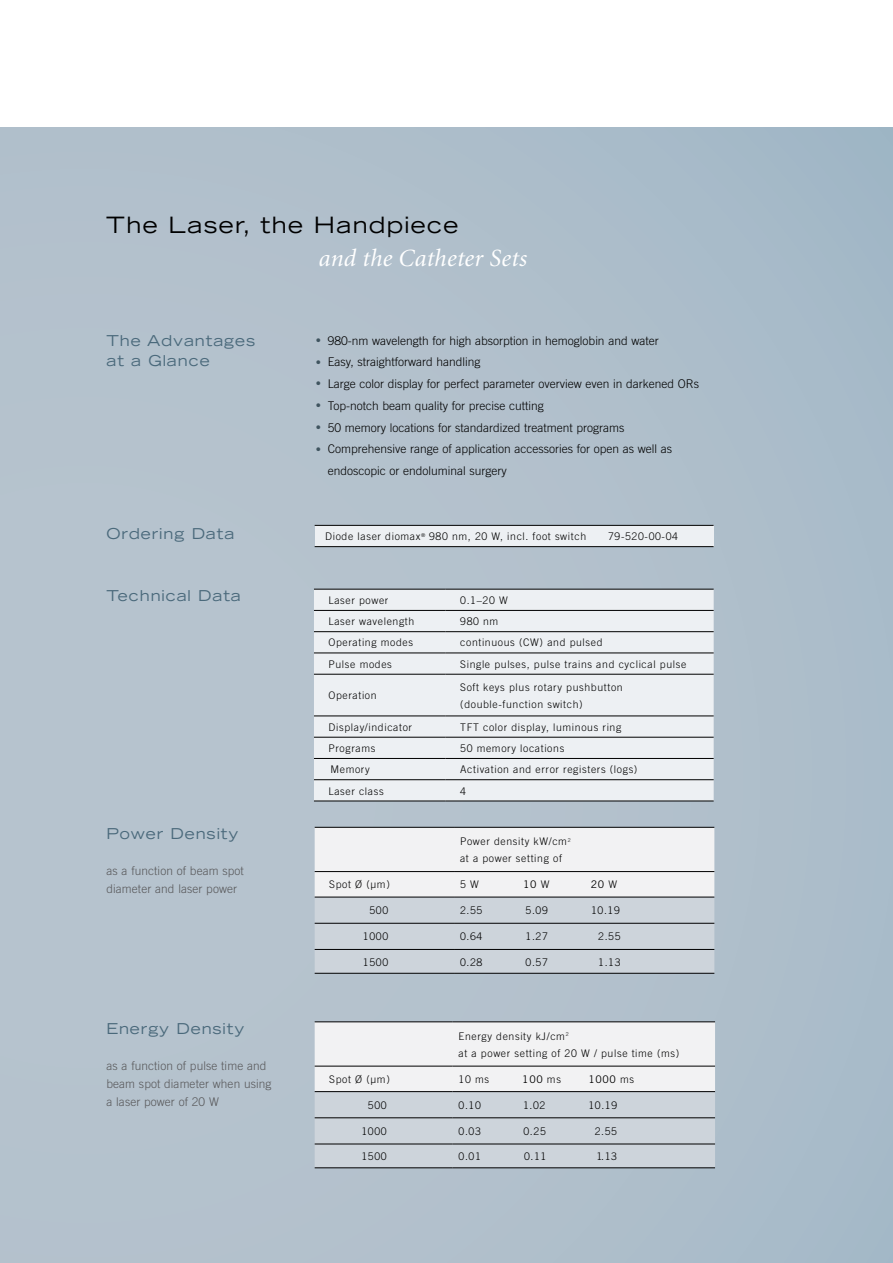
<style>
.page{position:relative;width:893px;height:1263px;background:#fff}
.page>*{position:absolute;margin:0;border:0;box-sizing:border-box;transform-origin:0 0}
.t1{font:italic 24.75px "Minion";letter-spacing:.01em;color:#fff}
.t2{font:expanded 22.5px "Trade Gothic LH";letter-spacing:.06em;color:#000}
.t3{font:expanded 15px/19.5px "Trade Gothic LH";letter-spacing:.06em;color:#4a697b}
.t4{font:300 12px/21.8px "Trade Gothic";color:#000}
.t5{font:300 12px/18px "Trade Gothic";letter-spacing:.01em;color:#58585a}
.t6{font:300 10.5px/17px "Trade Gothic";letter-spacing:.06em;color:#000}
.t7{font:10.5px "Trade Gothic";letter-spacing:.06em;color:#000}
.s1{font-size:10.5px;color:#3f545f}
.s2{font-weight:300}
</style>
<div class="page">
<div style="left:0;top:128px;width:893px;height:1135px;background:#b3c0cc"></div>
<hr style="left:892px;top:128px;width:1px;height:1135px;background:#00699c">
<div style="left:314px;top:590px;width:400px;height:211px;background:#edf0f3"></div>
<hr style="left:314px;top:589px;width:132px;height:1px;background:#000">
<hr style="left:446px;top:589px;width:268px;height:1px;background:#000">
<hr style="left:314px;top:610px;width:132px;height:1px;background:#000">
<hr style="left:446px;top:610px;width:268px;height:1px;background:#000">
<hr style="left:314px;top:631px;width:132px;height:1px;background:#000">
<hr style="left:446px;top:631px;width:268px;height:1px;background:#000">
<hr style="left:314px;top:653px;width:132px;height:1px;background:#000">
<hr style="left:446px;top:653px;width:268px;height:1px;background:#000">
<hr style="left:314px;top:674px;width:132px;height:1px;background:#000">
<hr style="left:446px;top:674px;width:268px;height:1px;background:#000">
<hr style="left:314px;top:716px;width:132px;height:1px;background:#000">
<hr style="left:446px;top:716px;width:268px;height:1px;background:#000">
<hr style="left:314px;top:737px;width:132px;height:1px;background:#000">
<hr style="left:446px;top:737px;width:268px;height:1px;background:#000">
<hr style="left:314px;top:758px;width:132px;height:1px;background:#000">
<hr style="left:446px;top:758px;width:268px;height:1px;background:#000">
<hr style="left:314px;top:779px;width:132px;height:1px;background:#000">
<hr style="left:446px;top:779px;width:268px;height:1px;background:#000">
<hr style="left:314px;top:801px;width:132px;height:1px;background:#000">
<hr style="left:446px;top:801px;width:268px;height:1px;background:#000">
<div style="left:315px;top:525px;width:399px;height:22px;background:#edf0f3"></div>
<hr style="left:315px;top:525px;width:399px;height:1px;background:#000">
<hr style="left:315px;top:546px;width:399px;height:1px;background:#000">
<svg style="left:315px;top:828px;width:399px;height:145px;background:#dde0e4"></svg>
<hr style="left:315px;top:827px;width:139px;height:1px;background:#000">
<hr style="left:454px;top:827px;width:260px;height:1px;background:#000">
<hr style="left:315px;top:871px;width:139px;height:1px;background:#000">
<hr style="left:454px;top:871px;width:260px;height:1px;background:#000">
<hr style="left:315px;top:897px;width:139px;height:1px;background:#000">
<hr style="left:454px;top:897px;width:260px;height:1px;background:#000">
<hr style="left:315px;top:923px;width:139px;height:1px;background:#000">
<hr style="left:454px;top:923px;width:260px;height:1px;background:#000">
<hr style="left:315px;top:949px;width:139px;height:1px;background:#000">
<hr style="left:454px;top:949px;width:260px;height:1px;background:#000">
<hr style="left:315px;top:973px;width:139px;height:1px;background:#000">
<hr style="left:454px;top:973px;width:260px;height:1px;background:#000">
<svg style="left:315px;top:1022px;width:400px;height:145px;background:#dcdfe3"></svg>
<hr style="left:315px;top:1021px;width:138px;height:1px;background:#000">
<hr style="left:453px;top:1021px;width:262px;height:1px;background:#000">
<hr style="left:315px;top:1066px;width:138px;height:1px;background:#000">
<hr style="left:453px;top:1066px;width:262px;height:1px;background:#000">
<hr style="left:315px;top:1091px;width:138px;height:1px;background:#000">
<hr style="left:453px;top:1091px;width:262px;height:1px;background:#000">
<hr style="left:315px;top:1117px;width:138px;height:1px;background:#000">
<hr style="left:453px;top:1117px;width:262px;height:1px;background:#000">
<hr style="left:315px;top:1144px;width:138px;height:1px;background:#000">
<hr style="left:453px;top:1144px;width:262px;height:1px;background:#000">
<hr style="left:315px;top:1167px;width:138px;height:1px;background:#000">
<hr style="left:453px;top:1167px;width:262px;height:1px;background:#000">
<h2 class="t2" style="left:106px;top:210px;width:354px">The Laser, the Handpiece</h2>
<h1 class="t1" style="left:319px;top:246px;width:210px">and the Catheter Sets</h1>
<h3 class="t3" style="left:106px;top:331px;width:150px">The Advantages at a Glance</h3>
<h3 class="t3" style="left:106px;top:524px;width:129px">Ordering Data</h3>
<h3 class="t3" style="left:106px;top:585px;width:136px">Technical Data</h3>
<h3 class="t3" style="left:106px;top:824px;width:134px">Power Density</h3>
<p class="t5" style="left:106px;top:862px;width:139px">as a function of beam spot diameter and laser power</p>
<h3 class="t3" style="left:106px;top:1018px;width:139px">Energy Density</h3>
<p class="t5" style="left:106px;top:1056px;width:167px">as a function of pulse time and beam spot diameter when using a laser power of 20 W</p>
<p class="t4" style="left:316px;top:329px;width:344px"><span class="s1">•</span> 980-nm wavelength for high absorption in hemoglobin and water</p>
<p class="t4" style="left:316px;top:351px;width:166px"><span class="s1">•</span> Easy, straightforward handling</p>
<p class="t4" style="left:316px;top:373px;width:385px"><span class="s1">•</span> Large color display for perfect parameter overview even in darkened ORs</p>
<p class="t4" style="left:316px;top:394px;width:229px"><span class="s1">•</span> Top-notch beam quality for precise cutting</p>
<p class="t4" style="left:316px;top:416px;width:310px"><span class="s1">•</span> 50 memory locations for standardized treatment programs</p>
<p class="t4" style="left:328px;top:438px;width:346px;text-indent:-12px"><span class="s1">•</span> Comprehensive range of application accessories for open as well as endoscopic or endoluminal surgery</p>
<p class="t6" style="left:325px;top:528px;width:262px">Diode laser diomax<sup>®</sup> 980 nm, 20 W, incl. foot switch</p>
<p class="t6" style="left:608px;top:528px;width:71px">79-520-00-04</p>
<p class="t6" style="left:328px;top:592px;width:61px">Laser power</p>
<p class="t6" style="left:460px;top:592px;width:49px">0.1–20 W</p>
<p class="t6" style="left:328px;top:613px;width:87px">Laser wavelength</p>
<p class="t6" style="left:460px;top:613px;width:40px">980 nm</p>
<p class="t6" style="left:328px;top:634px;width:86px">Operating modes</p>
<p class="t6" style="left:460px;top:634px;width:144px">continuous (CW) and pulsed</p>
<p class="t6" style="left:328px;top:655px;width:65px">Pulse modes</p>
<p class="t6" style="left:460px;top:655px;width:228px">Single pulses, pulse trains and cyclical pulse</p>
<p class="t6" style="left:328px;top:687px;width:50px">Operation</p>
<p class="t6" style="left:460px;top:678px;width:164px">Soft keys plus rotary pushbutton (double-function switch)</p>
<p class="t6" style="left:328px;top:718px;width:85px">Display/indicator</p>
<p class="t6" style="left:460px;top:718px;width:163px">TFT color display, luminous ring</p>
<p class="t6" style="left:328px;top:740px;width:48px">Programs</p>
<p class="t6" style="left:460px;top:740px;width:106px">50 memory locations</p>
<p class="t6" style="left:330px;top:761px;width:41px">Memory</p>
<p class="t6" style="left:460px;top:761px;width:179px">Activation and error registers (logs)</p>
<p class="t6" style="left:328px;top:782px;width:57px">Laser class</p>
<p class="t6" style="left:460px;top:782px;width:7px">4</p>
<p class="t6" style="left:460px;top:833px;width:112px">Power density kW/cm<sup>2 </sup>at a power setting of</p>
<p class="t6" style="left:329px;top:876px;width:62px">Spot Ø (µm)</p>
<p class="t6" style="left:460px;top:876px;width:20px">5 W</p>
<p class="t7" style="left:523px;top:878px;width:28px">10 <span class="s2">W</span></p>
<p class="t7" style="left:591px;top:878px;width:28px">20 <span class="s2">W</span></p>
<p class="t6" style="left:369px;top:902px;width:20px">500</p>
<p class="t6" style="left:460px;top:902px;width:24px">2.55</p>
<p class="t6" style="left:526px;top:902px;width:24px">5.09</p>
<p class="t6" style="left:591px;top:902px;width:30px">10.19</p>
<p class="t6" style="left:363px;top:928px;width:27px">1000</p>
<p class="t6" style="left:460px;top:928px;width:24px">0.64</p>
<p class="t6" style="left:526px;top:928px;width:24px">1.27</p>
<p class="t6" style="left:598px;top:928px;width:24px">2.55</p>
<p class="t6" style="left:363px;top:953px;width:27px">1500</p>
<p class="t6" style="left:460px;top:953px;width:24px">0.28</p>
<p class="t6" style="left:526px;top:953px;width:24px">0.57</p>
<p class="t6" style="left:598px;top:953px;width:24px">1.13</p>
<p class="t6" style="left:459px;top:1027px;width:222px">Energy density kJ/cm<sup>2<br></sup>at a power setting of 20 W / pulse time (ms)</p>
<p class="t6" style="left:329px;top:1071px;width:62px">Spot Ø (µm)</p>
<p class="t6" style="left:459px;top:1071px;width:32px">10 ms</p>
<p class="t7" style="left:522px;top:1073px;width:40px">100 <span class="s2">ms</span></p>
<p class="t7" style="left:588px;top:1073px;width:47px">1000 <span class="s2">ms</span></p>
<p class="t6" style="left:368px;top:1096px;width:20px">500</p>
<p class="t6" style="left:459px;top:1096px;width:24px">0.10</p>
<p class="t6" style="left:523px;top:1096px;width:24px">1.02</p>
<p class="t6" style="left:588px;top:1096px;width:30px">10.19</p>
<p class="t6" style="left:361px;top:1123px;width:27px">1000</p>
<p class="t6" style="left:459px;top:1123px;width:24px">0.03</p>
<p class="t6" style="left:523px;top:1123px;width:24px">0.25</p>
<p class="t6" style="left:595px;top:1123px;width:24px">2.55</p>
<p class="t6" style="left:361px;top:1148px;width:27px">1500</p>
<p class="t6" style="left:459px;top:1148px;width:24px">0.01</p>
<p class="t6" style="left:524px;top:1148px;width:24px">0.11</p>
<p class="t6" style="left:597px;top:1148px;width:22px">1.13</p>
</div>
